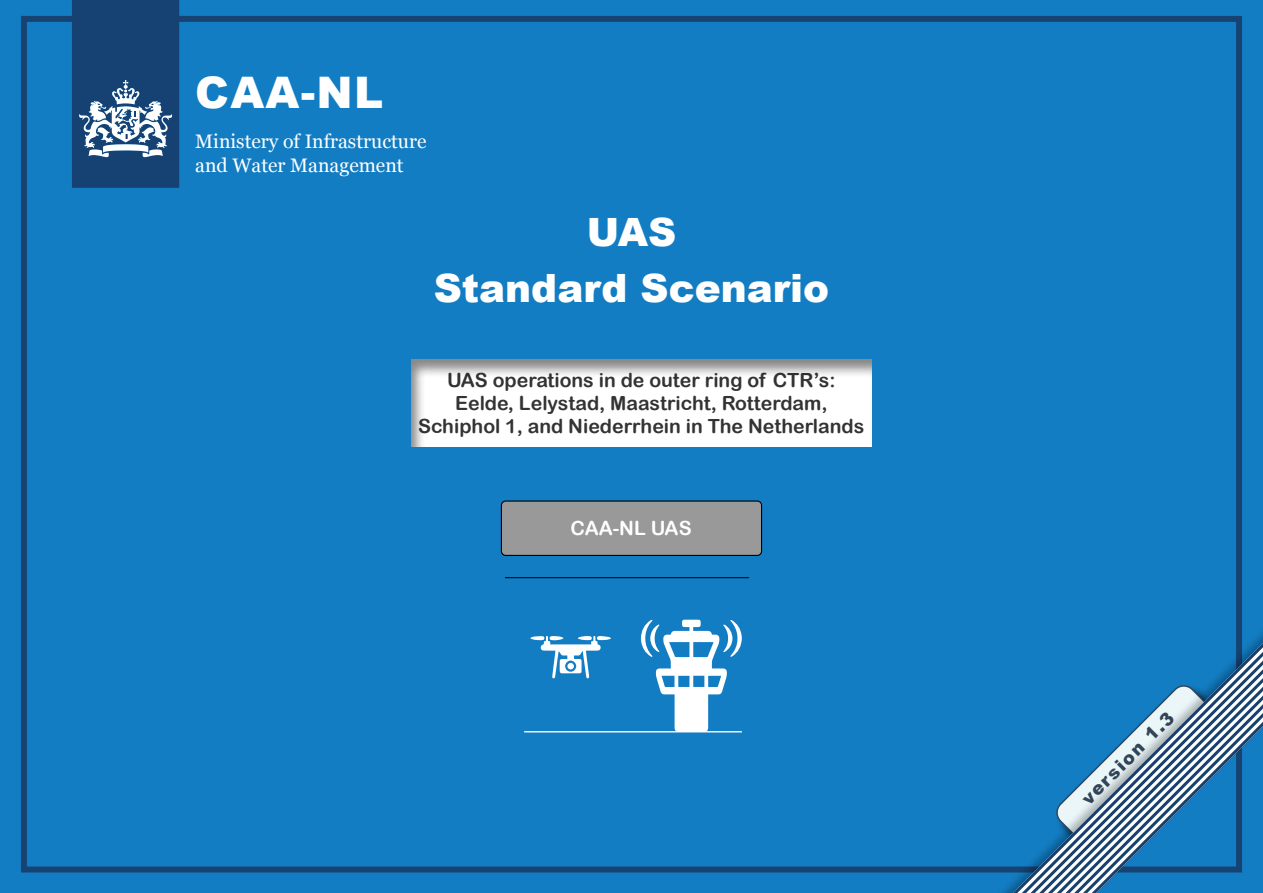
<style>
.page{position:relative;width:1263px;height:893px;background:#137dc4}
.page>*{position:absolute;margin:0;border:0;box-sizing:border-box;transform-origin:0 0}
.t1{font:900 43.5px "Arial";color:#fff}
.t2{font:900 39px/55.8px "Arial";color:#fff;text-align:center}
.t3{font:19.5px/23.4px "Arial Rounded MT Bold";color:#333;text-align:center}
.t4{font:19.5px/23.4px "Georgia";color:#fff}
.t5{font:19.5px "Arial Rounded MT Bold";color:#fff}
.t6{font:900 18px "Arial";color:#334559}
</style>
<div class="page">
<div style="left:21px;top:16px;width:1221px;height:856px;border:6px solid #164371"></div>
<svg style="left:72px;top:0;width:107px;height:188px;background:#315a85"></svg>
<div style="left:398px;top:350px;width:490px;height:99px;background:#000;opacity:.47"></div>
<div style="left:501px;top:501px;width:260px;height:54px;background:#999;border-radius:4px"></div>
<div style="left:501px;top:500px;width:261px;height:56px;border:1px solid #000;border-radius:4px"></div>
<div style="left:926px;top:535px;width:337px;height:358px;background:#137dc4"></div>
<svg style="left:1006px;top:614px;width:257px;height:279px"></svg>
<svg style="left:505px;top:578px;width:243px;height:155px"></svg>
<div style="left:567px;top:663px;width:7px;height:6px;background:#fff;border-radius:50%"></div>
<hr style="left:524px;top:731px;width:218px;height:1px;background:#fff">
<h1 class="t1" style="left:195px;top:61px;width:189px">CAA-NL</h1>
<p class="t4" style="left:195px;top:129px;width:233px">Ministery of Infrastructure and Water Management</p>
<h2 class="t2" style="left:434px;top:203px;width:397px">UAS<br>Standard Scenario</h2>
<p class="t3" style="left:418px;top:368px;width:448px">UAS operations in de outer ring of CTR’s:<br>Eelde, Lelystad, Maastricht, Rotterdam,<br>Schiphol 1, and Niederrhein in The Netherlands</p>
<p class="t5" style="left:570px;top:517px;width:123px">CAA-NL UAS</p>
<p class="t6" style="left:1075px;top:792px;width:124px;rotate:-45deg">version 1.3</p>
</div>
